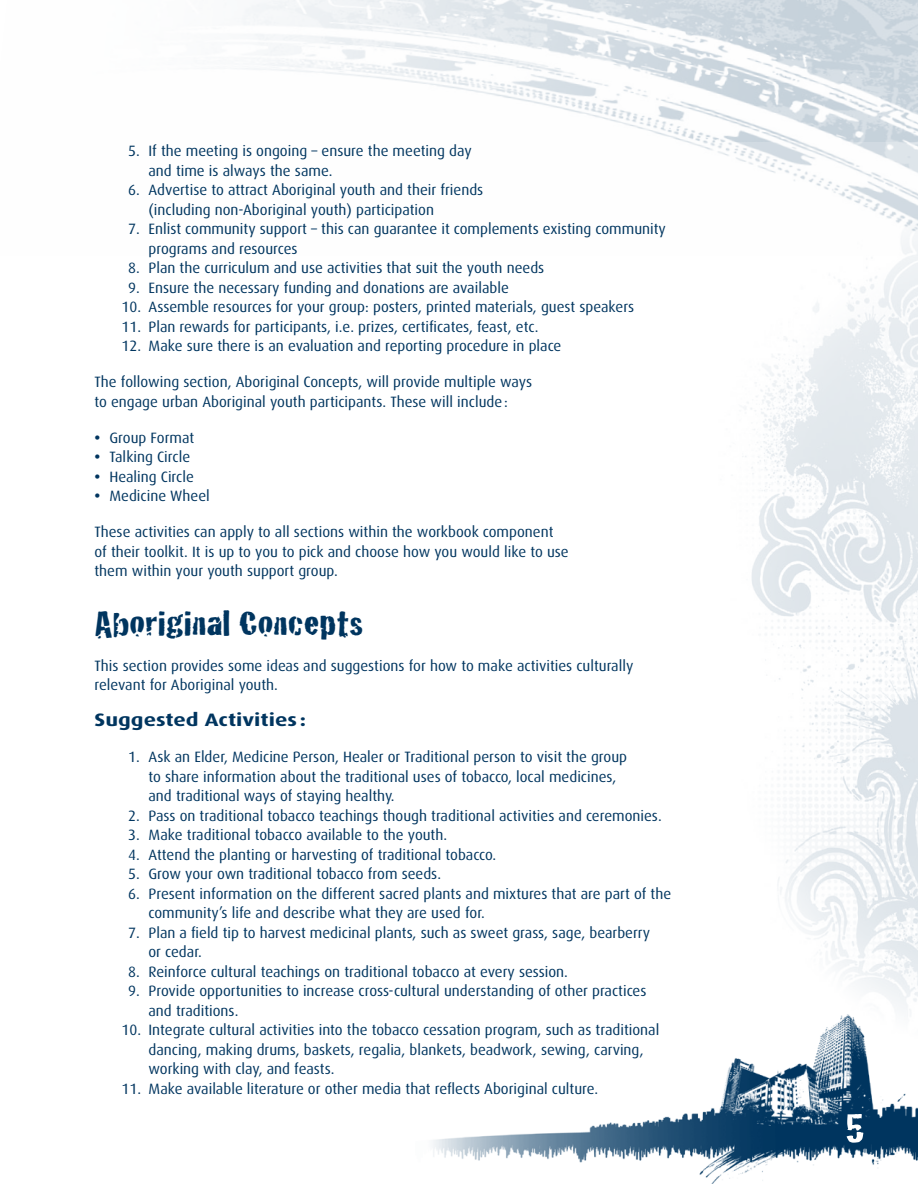
<style>
.page{position:relative;width:918px;height:1188px;background:#fff}
.page>*{position:absolute;margin:0;border:0;box-sizing:border-box;transform-origin:0 0}
.t1{font:42.6px "Cracked";color:#fff;scale:1.25 1}
.t2{font:36px "Cracked";color:#00355f;scale:1.25 1}
.t3{font:700 18px "Dax";color:#00355f;scale:1.25 1}
.t4{font:15px/19.5px "Dax";color:#00355f}
.s1{font-weight:700}
</style>
<div class="page">
<img style="left:243px;top:0;width:675px;height:142px">
<img style="left:687px;top:142px;width:231px;height:873px">
<img style="left:433px;top:1015px;width:485px;height:168px">
<svg style="left:845px;top:1112px;width:73px;height:71px;fill:#00355f"></svg>
<p class="t4" style="left:148px;top:141px;width:325px;text-indent:-20px">5. If the meeting is ongoing – ensure the meeting day and time is always the same.</p>
<p class="t4" style="left:148px;top:180px;width:336px;text-indent:-20px">6. Advertise to attract Aboriginal youth and their friends (including non-Aboriginal youth) participation</p>
<p class="t4" style="left:148px;top:219px;width:519px;text-indent:-20px">7. Enlist community support – this can guarantee it complements existing community programs and resources</p>
<p class="t4" style="left:128px;top:258px;width:418px">8. Plan the curriculum and use activities that suit the youth needs</p>
<p class="t4" style="left:128px;top:278px;width:382px">9. Ensure the necessary funding and donations are available</p>
<p class="t4" style="left:122px;top:297px;width:514px">10. Assemble resources for your group: posters, printed materials, guest speakers</p>
<p class="t4" style="left:122px;top:317px;width:419px">11. Plan rewards for participants, i.e. prizes, certificates, feast, etc.</p>
<p class="t4" style="left:122px;top:336px;width:441px">12. Make sure there is an evaluation and reporting procedure in place</p>
<p class="t4" style="left:94px;top:372px;width:439px">The following section, Aboriginal Concepts, will provide multiple ways to engage urban Aboriginal youth participants. These will include:</p>
<p class="t4" style="left:94px;top:428px;width:101px"><span class="s1">•</span> Group Format</p>
<p class="t4" style="left:94px;top:447px;width:97px"><span class="s1">•</span> Talking Circle</p>
<p class="t4" style="left:94px;top:467px;width:101px"><span class="s1">•</span> Healing Circle</p>
<p class="t4" style="left:94px;top:486px;width:117px"><span class="s1">•</span> Medicine Wheel</p>
<p class="t4" style="left:94px;top:522px;width:476px">These activities can apply to all sections within the workbook component of their toolkit. It is up to you to pick and choose how you would like to use them within your youth support group.</p>
<h2 class="t2" style="left:94px;top:595px;width:217px">Aboriginal Concepts</h2>
<p class="t4" style="left:94px;top:656px;width:540px">This section provides some ideas and suggestions for how to make activities culturally relevant for Aboriginal youth.</p>
<p class="t3" style="left:94px;top:710px;width:171px">Suggested Activities :</p>
<p class="t4" style="left:148px;top:747px;width:480px;text-indent:-20px">1. Ask an Elder, Medicine Person, Healer or Traditional person to visit the group to share information about the traditional uses of tobacco, local medicines, and traditional ways of staying healthy.</p>
<p class="t4" style="left:128px;top:806px;width:535px">2. Pass on traditional tobacco teachings though traditional activities and ceremonies.</p>
<p class="t4" style="left:128px;top:825px;width:320px">3. Make traditional tobacco available to the youth.</p>
<p class="t4" style="left:128px;top:845px;width:370px">4. Attend the planting or harvesting of traditional tobacco.</p>
<p class="t4" style="left:128px;top:864px;width:314px">5. Grow your own traditional tobacco from seeds.</p>
<p class="t4" style="left:148px;top:884px;width:524px;text-indent:-20px">6. Present information on the different sacred plants and mixtures that are part of the community’s life and describe what they are used for.</p>
<p class="t4" style="left:148px;top:923px;width:503px;text-indent:-20px">7. Plan a field tip to harvest medicinal plants, such as sweet grass, sage, bearberry or cedar.</p>
<p class="t4" style="left:128px;top:962px;width:441px">8. Reinforce cultural teachings on traditional tobacco at every session.</p>
<p class="t4" style="left:148px;top:981px;width:499px;text-indent:-20px">9. Provide opportunities to increase cross-cultural understanding of other practices and traditions.</p>
<p class="t4" style="left:148px;top:1020px;width:512px;text-indent:-27px">10. Integrate cultural activities into the tobacco cessation program, such as traditional dancing, making drums, baskets, regalia, blankets, beadwork, sewing, carving, working with clay, and feasts.</p>
<p class="t4" style="left:122px;top:1079px;width:478px">11. Make available literature or other media that reflects Aboriginal culture.</p>
<h1 class="t1" style="left:845px;top:1094px;width:17px">5</h1>
</div>
